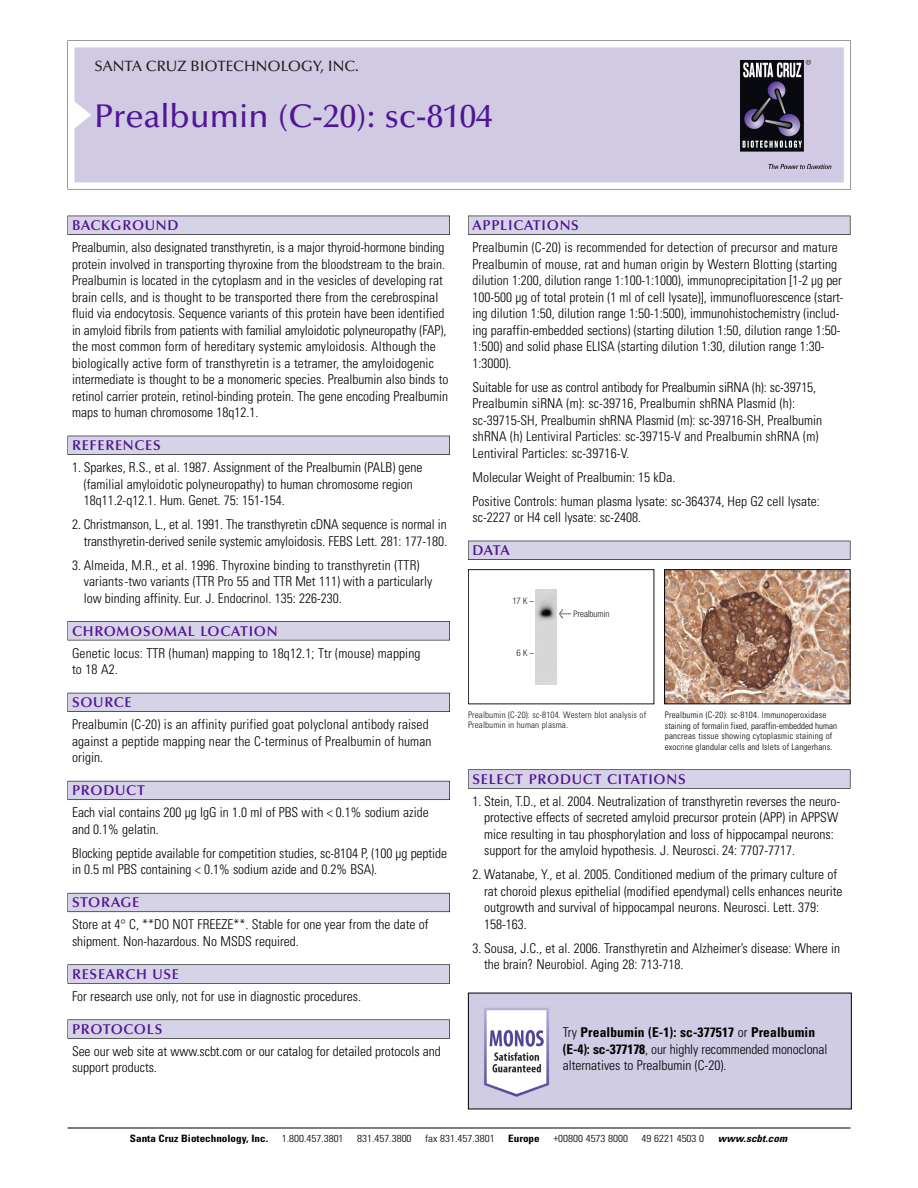
<style>
.page{position:relative;width:918px;height:1188px;background:#fff}
.page>*{position:absolute;margin:0;border:0;box-sizing:border-box;transform-origin:0 0}
.t1{font:500 33px "Optima";color:#511695}
.t2{font:500 15px "Optima";color:#231f20}
.t3{font:600 14.25px "Optima";letter-spacing:.05em;color:#511695}
.t4{font:300 condensed 13.5px/16.5px "Univers";color:#000}
.t5{font:300 condensed 10.2px "Univers";color:#000;scale:1.1 1}
.t6{font:700 condensed 10.2px "Univers";color:#000;scale:1.1 1}
.t7{font:italic 700 condensed 10.2px "Univers";letter-spacing:.005em;color:#000;scale:1.1 1}
.t8{font:300 condensed 9px/10.5px "Univers";letter-spacing:.015em;color:#000}
.t9{font:9px/10.5px "Univers Condensed Light+BEJGWZ";letter-spacing:.015em;color:#191919}
.t10{font:9px "Helvetica Neue Light Cond+FMBMGK";color:#191919}
.s1{font-family:"Meta Plus Book Roman+RJAATK";font-size:10.5px}
.s2{font-weight:700}
</style>
<div class="page">
<svg style="left:68px;top:40px;width:783px;height:149px"></svg>
<div style="left:74px;top:47px;width:770px;height:135px;background:#d1cae3"></div>
<img style="left:741px;top:60px;width:90px;height:108px">
<div style="left:68px;top:216px;width:382px;height:19px;background:#525155"></div>
<div style="left:68px;top:216px;width:381px;height:18px;background:#d7d3e7"></div>
<div style="left:68px;top:436px;width:382px;height:19px;background:#515055"></div>
<div style="left:68px;top:436px;width:381px;height:18px;background:#d7d3e7"></div>
<div style="left:68px;top:621px;width:382px;height:19px;background:#545357"></div>
<div style="left:68px;top:622px;width:381px;height:18px;background:#d7d3e7"></div>
<div style="left:68px;top:693px;width:382px;height:19px;background:#54535a"></div>
<div style="left:68px;top:693px;width:381px;height:18px;background:#d7d3e7"></div>
<div style="left:68px;top:781px;width:382px;height:19px;background:#5b5a62"></div>
<div style="left:68px;top:781px;width:381px;height:18px;background:#d7d3e7"></div>
<div style="left:68px;top:893px;width:382px;height:19px;background:#66646e"></div>
<div style="left:68px;top:893px;width:381px;height:18px;background:#d7d3e7"></div>
<div style="left:68px;top:964px;width:382px;height:20px;background:#616161"></div>
<div style="left:68px;top:965px;width:381px;height:18px;background:#d7d3e7"></div>
<svg style="left:68px;top:1019px;width:382px;height:20px"></svg>
<div style="left:68px;top:1020px;width:381px;height:18px;background:#d7d3e7"></div>
<div style="left:468px;top:216px;width:382px;height:19px;background:#525155"></div>
<div style="left:468px;top:216px;width:382px;height:18px;background:#d7d3e7"></div>
<div style="left:468px;top:541px;width:382px;height:19px;background:#515055"></div>
<div style="left:468px;top:541px;width:382px;height:18px;background:#d7d3e7"></div>
<div style="left:468px;top:769px;width:382px;height:20px;background:#666"></div>
<div style="left:468px;top:770px;width:382px;height:18px;background:#d7d3e7"></div>
<hr style="left:68px;top:1128px;width:782px;height:1px;background:#000">
<img style="left:666px;top:571px;width:182px;height:131px">
<div style="left:664px;top:569px;width:186px;height:135px;border:1px solid #000"></div>
<div style="left:468px;top:569px;width:186px;height:135px;border:1px solid #191919"></div>
<img style="left:535px;top:590px;width:22px;height:94px">
<img style="left:470px;top:995px;width:380px;height:112px">
<p class="t2" style="left:94px;top:61px;width:266px">SANTA CRUZ BIOTECHNOLOGY, INC.</p>
<h1 class="t1" style="left:94px;top:103px;width:400px">Prealbumin (C-20): sc-8104</h1>
<p class="t3" style="left:72px;top:219px;width:108px">BACKGROUND</p>
<p class="t4" style="left:72px;top:240px;width:378px">Prealbumin, also designated transthyretin, is a major thyroid-hormone binding protein involved in transporting thyroxine from the bloodstream to the brain.<br>Prealbumin is located in the cytoplasm and in the vesicles of developing rat brain cells, and is thought to be transported there from the cerebrospinal fluid via endocytosis. Sequence variants of this protein have been identified in amyloid fibrils from patients with familial amyloidotic polyneuropathy (FAP), the most common form of hereditary systemic amyloidosis. Although the biologically active form of transthyretin is a tetramer, the amyloidogenic intermediate is thought to be a monomeric species. Prealbumin also binds to retinol carrier protein, retinol-binding protein. The gene encoding Prealbumin maps to human chromosome 18q12.1.</p>
<p class="t3" style="left:72px;top:440px;width:90px">REFERENCES</p>
<p class="t4" style="left:84px;top:460px;width:340px;text-indent:-12px">1. Sparkes, R.S., et al. 1987. Assignment of the Prealbumin (PALB) gene (familial amyloidotic polyneuropathy) to human chromosome region<br>18q11.2-q12.1. Hum. Genet. 75: 151-154.</p>
<p class="t4" style="left:72px;top:517px;width:377px;text-align:right">2. Christmanson, L., et al. 1991. The transthyretin cDNA sequence is normal in transthyretin-derived senile systemic amyloidosis. FEBS Lett. 281: 177-180.</p>
<p class="t4" style="left:84px;top:558px;width:350px;text-indent:-12px">3. Almeida, M.R., et al. 1996. Thyroxine binding to transthyretin (TTR) variants-two variants (TTR Pro 55 and TTR Met 111) with a particularly low binding affinity. Eur. J. Endocrinol. 135: 226-230.</p>
<p class="t3" style="left:72px;top:625px;width:207px">CHROMOSOMAL LOCATION</p>
<p class="t4" style="left:72px;top:646px;width:350px">Genetic locus: TTR (human) mapping to 18q12.1; Ttr (mouse) mapping to 18 A2.</p>
<p class="t3" style="left:72px;top:697px;width:61px">SOURCE</p>
<p class="t4" style="left:72px;top:717px;width:361px">Prealbumin (C-20) is an affinity purified goat polyclonal antibody raised against a peptide mapping near the C-terminus of Prealbumin of human origin.</p>
<p class="t3" style="left:72px;top:785px;width:74px">PRODUCT</p>
<p class="t4" style="left:72px;top:805px;width:358px">Each vial contains 200 µg IgG in 1.0 ml of PBS with &lt; 0.1% sodium azide and 0.1% gelatin.</p>
<p class="t4" style="left:72px;top:846px;width:377px">Blocking peptide available for competition studies, sc-8104 P, (100 µg peptide in 0.5 ml PBS containing &lt; 0.1% sodium azide and 0.2% BSA).</p>
<p class="t3" style="left:72px;top:897px;width:69px">STORAGE</p>
<p class="t4" style="left:72px;top:917px;width:358px">Store at 4° C, **DO NOT FREEZE**. Stable for one year from the date of shipment. Non-hazardous. No MSDS required.</p>
<p class="t3" style="left:72px;top:968px;width:109px">RESEARCH USE</p>
<p class="t4" style="left:72px;top:989px;width:290px">For research use only, not for use in diagnostic procedures.</p>
<p class="t3" style="left:72px;top:1023px;width:92px">PROTOCOLS</p>
<p class="t4" style="left:72px;top:1044px;width:370px">See our web site at www.scbt.com or our catalog for detailed protocols and support products.</p>
<p class="t3" style="left:473px;top:219px;width:108px">APPLICATIONS</p>
<p class="t4" style="left:473px;top:240px;width:373px">Prealbumin (C-20) is recommended for detection of precursor and mature Prealbumin of mouse, rat and human origin by Western Blotting (starting dilution 1:200, dilution range 1:100-1:1000), immunoprecipitation [1-2 µg per 100-500 µg of total protein (1 ml of cell lysate)], immunofluorescence (start&shy;ing dilution 1:50, dilution range 1:50-1:500), immunohistochemistry (includ&shy;ing paraffin-embedded sections) (starting dilution 1:50, dilution range 1:50- 1:500) and solid phase ELISA (starting dilution 1:30, dilution range 1:30- 1:3000).</p>
<p class="t4" style="left:473px;top:380px;width:351px">Suitable for use as control antibody for Prealbumin siRNA (h): sc-39715, Prealbumin siRNA (m): sc-39716, Prealbumin shRNA Plasmid (h): sc-39715-SH, Prealbumin shRNA Plasmid (m): sc-39716-SH, Prealbumin shRNA (h) Lentiviral Particles: sc-39715-V and Prealbumin shRNA (m)<br>Lentiviral Particles: sc-39716-V.</p>
<p class="t4" style="left:473px;top:466px;width:349px;line-height:24px">Molecular Weight of Prealbumin: 15 kDa.<br>Positive Controls: human plasma lysate: sc-364374, Hep G2 cell lysate:</p>
<p class="t4" style="left:473px;top:510px;width:170px">sc-2227 or H4 cell lysate: sc-2408.</p>
<p class="t3" style="left:473px;top:545px;width:39px">DATA</p>
<p class="t10" style="left:512px;top:598px;width:23px">17K–</p>
<p class="t10" style="left:517px;top:649px;width:19px">6K–</p>
<p class="t10" style="left:559px;top:610px;width:52px"><span class="s1">&lt;</span> Prealbumin</p>
<p class="t9" style="left:468px;top:710px;width:180px">Prealbumin (C-20): sc-8104. Western blot analysis of<br>Prealbumin in human plasma.</p>
<p class="t8" style="left:665px;top:711px;width:174px">Prealbumin (C-20): sc-8104. Immunoperoxidase staining of formalin fixed, paraffin-embedded human pancreas tissue showing cytoplasmic staining of exocrine glandular cells and Islets of Langerhans.</p>
<p class="t3" style="left:473px;top:773px;width:215px">SELECT PRODUCT CITATIONS</p>
<p class="t4" style="left:484px;top:794px;width:358px;text-indent:-12px">1. Stein, T.D., et al. 2004. Neutralization of transthyretin reverses the neuro&shy;protective effects of secreted amyloid precursor protein (APP) in APPSW mice resulting in tau phosphorylation and loss of hippocampal neurons: support for the amyloid hypothesis. J. Neurosci. 24: 7707-7717.</p>
<p class="t4" style="left:484px;top:868px;width:360px;text-indent:-12px">2. Watanabe, Y., et al. 2005. Conditioned medium of the primary culture of rat choroid plexus epithelial (modified ependymal) cells enhances neurite outgrowth and survival of hippocampal neurons. Neurosci. Lett. 379:<br>158-163.</p>
<p class="t4" style="left:484px;top:941px;width:357px;text-indent:-12px">3. Sousa, J.C., et al. 2006. Transthyretin and Alzheimer’s disease: Where in the brain? Neurobiol. Aging 28: 713-718.</p>
<p class="t4" style="left:563px;top:1025px;width:266px">Try <span class="s2">Prealbumin (E-1): sc-377517</span> or <span class="s2">Prealbumin (E-4): sc-377178</span>, our highly recommended monoclonal alternatives to Prealbumin (C-20).</p>
<p class="t6" style="left:130px;top:1135px;width:127px">Santa Cruz Biotechnology, Inc.</p>
<p class="t5" style="left:282px;top:1135px;width:58px">1.800.457.3801</p>
<p class="t5" style="left:357px;top:1135px;width:51px">831.457.3800</p>
<p class="t5" style="left:425px;top:1135px;width:65px">fax 831.457.3801</p>
<p class="t6" style="left:508px;top:1135px;width:30px">Europe</p>
<p class="t5" style="left:553px;top:1135px;width:69px">+00800 4573 8000</p>
<p class="t5" style="left:642px;top:1135px;width:58px">49 6221 4503 0</p>
<p class="t7" style="left:718px;top:1135px;width:64px">www.scbt.com</p>
</div>
